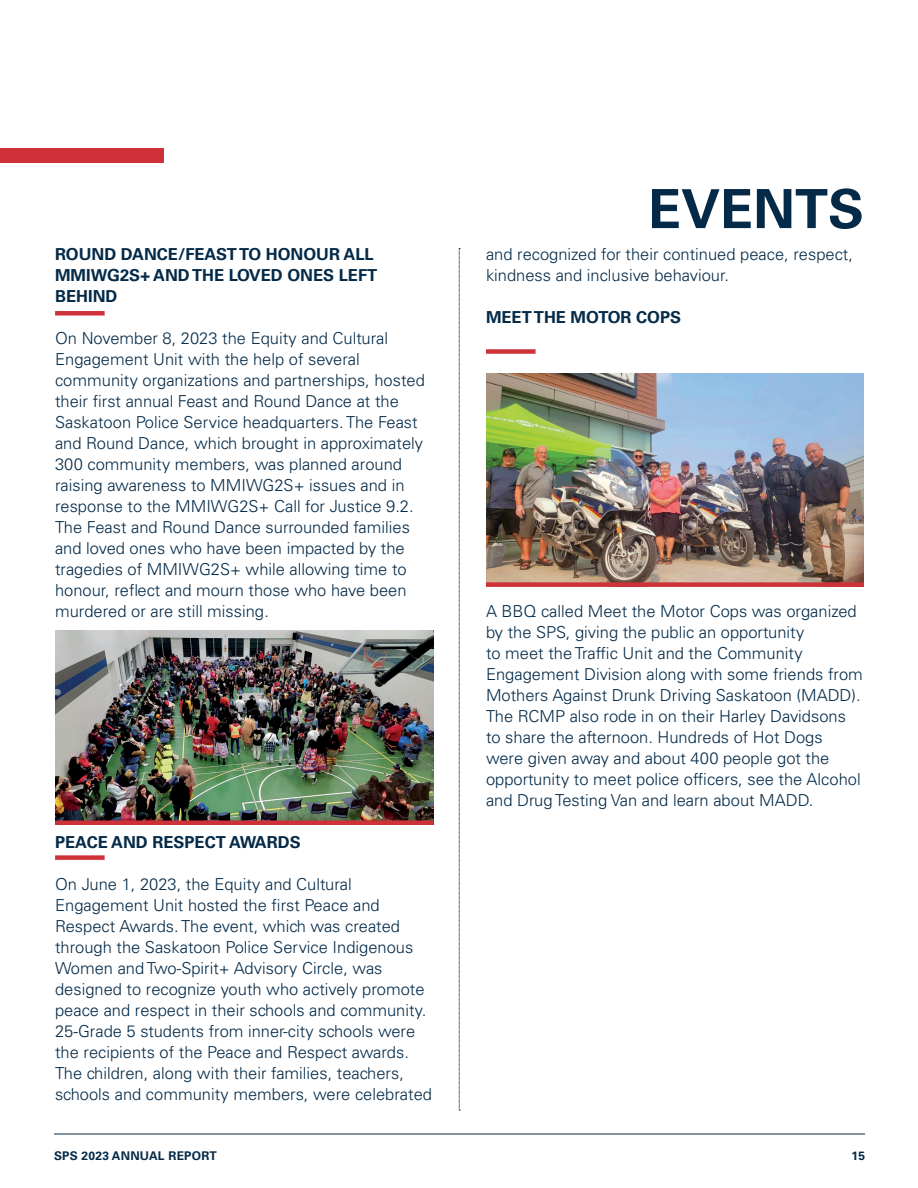
<style>
.page{position:relative;width:918px;height:1188px;background:#fff}
.page>*{position:absolute;margin:0;border:0;box-sizing:border-box;transform-origin:0 0}
.t1{font:700 54px "Univers LT Std";color:#042a48}
.t2{font:300 16.5px/21px "Univers LT Std";color:#042a48}
.t3{font:700 16.5px/21px "Univers LT Std";color:#042a48}
.t4{font:700 12px "Univers LT Std";letter-spacing:.02em;color:#042a48}
</style>
<div class="page">
<hr style="left:54px;top:1134px;width:811px;height:1px;background:#042a48">
<div style="left:0;top:148px;width:164px;height:15px;background:#cf3138"></div>
<img style="left:55px;top:630px;width:378px;height:190px">
<div style="left:55px;top:311px;width:50px;height:5px;background:#cf3138"></div>
<div style="left:55px;top:855px;width:50px;height:5px;background:#cf3138"></div>
<div style="left:486px;top:349px;width:50px;height:5px;background:#cf3138"></div>
<svg style="left:459px;top:248px;width:1px;height:863px"></svg>
<img style="left:486px;top:374px;width:378px;height:208px">
<div style="left:486px;top:582px;width:378px;height:5px;background:#cf3138"></div>
<div style="left:55px;top:820px;width:378px;height:5px;background:#cf3138"></div>
<p class="t3" style="left:55px;top:244px;width:324px">ROUND DANCE/FEAST TO HONOUR ALL<br>MMIWG2S+ AND THE LOVED ONES LEFT<br>BEHIND</p>
<p class="t2" style="left:55px;top:328px;width:371px">On November 8, 2023 the Equity and Cultural Engagement Unit with the help of several community organizations and partnerships, hosted their first annual Feast and Round Dance at the Saskatoon Police Service headquarters. The Feast and Round Dance, which brought in approximately 300 community members, was planned around raising awareness to MMIWG2S+ issues and in response to the MMIWG2S+ Call for Justice 9.2.<br>The Feast and Round Dance surrounded families and loved ones who have been impacted by the tragedies of MMIWG2S+ while allowing time to honour, reflect and mourn those who have been murdered or are still missing.</p>
<p class="t3" style="left:55px;top:832px;width:247px">PEACE AND RESPECT AWARDS</p>
<p class="t2" style="left:55px;top:874px;width:378px">On June 1, 2023, the Equity and Cultural Engagement Unit hosted the first Peace and Respect Awards. The event, which was created through the Saskatoon Police Service Indigenous Women and Two-Spirit+ Advisory Circle, was designed to recognize youth who actively promote peace and respect in their schools and community.<br>25-Grade 5 students from inner-city schools were the recipients of the Peace and Respect awards.<br>The children, along with their families, teachers, schools and community members, were celebrated</p>
<h1 class="t1" style="left:648px;top:177px;width:217px">EVENTS</h1>
<p class="t2" style="left:486px;top:244px;width:369px">and recognized for their continued peace, respect, kindness and inclusive behaviour.</p>
<p class="t3" style="left:486px;top:307px;width:197px">MEET THE MOTOR COPS</p>
<p class="t2" style="left:486px;top:600px;width:378px">A BBQ called Meet the Motor Cops was organized by the SPS, giving the public an opportunity<br>to meet the Traffic Unit and the Community Engagement Division along with some friends from Mothers Against Drunk Driving Saskatoon (MADD).<br>The RCMP also rode in on their Harley Davidsons to share the afternoon. Hundreds of Hot Dogs were given away and about 400 people got the opportunity to meet police officers, see the Alcohol and Drug Testing Van and learn about MADD.</p>
<p class="t4" style="left:54px;top:1149px;width:164px">SPS 2023 ANNUAL REPORT</p>
<p class="t4" style="left:851px;top:1149px;width:15px">15</p>
</div>
